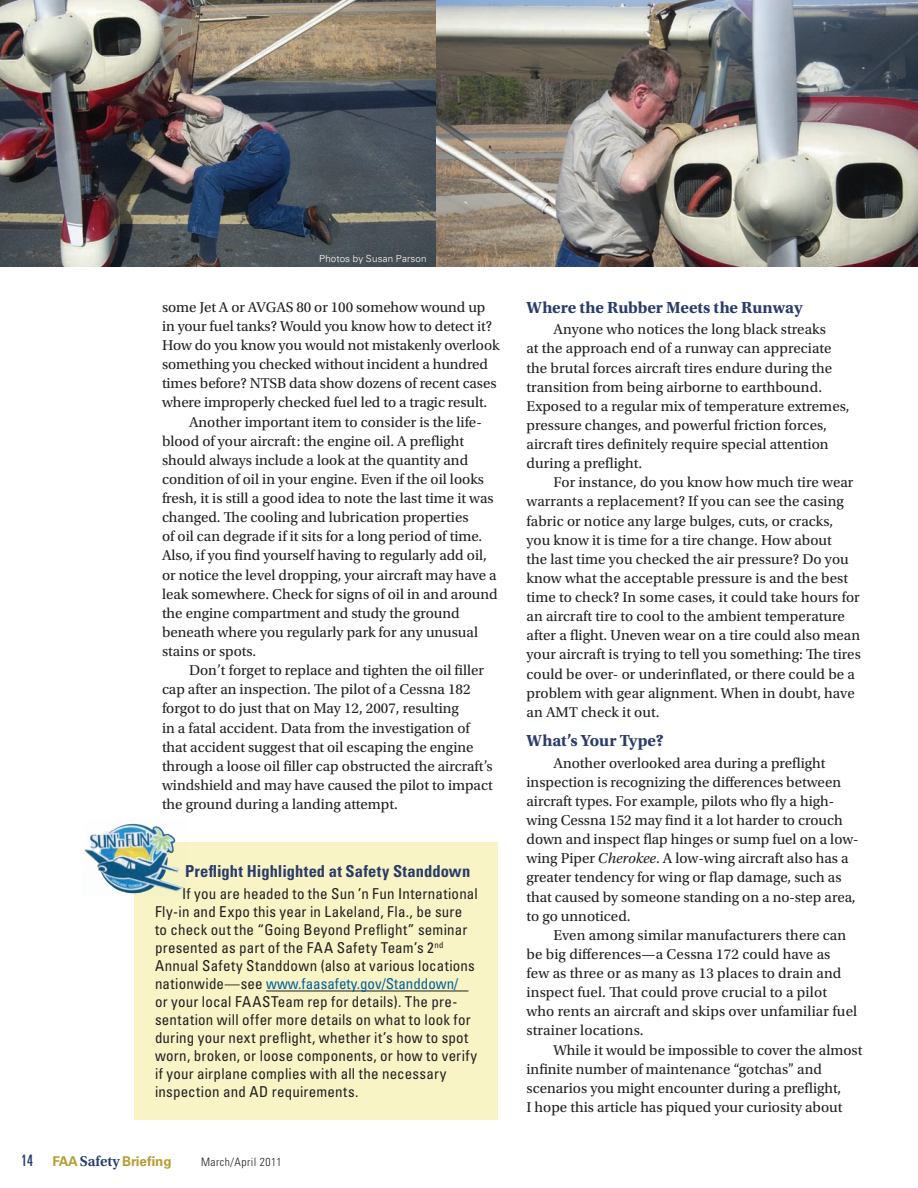
<style>
.page{position:relative;width:918px;height:1188px;background:#fff}
.page>*{position:absolute;margin:0;border:0;box-sizing:border-box;transform-origin:0 0}
.subhead_2{font:700 16.8px "Utopia Std";letter-spacing:-.005em;color:#2b3c6b}
.side_bar_head{font:700 condensed 16.5px "Univers LT Std";letter-spacing:.01em;color:#2b3c6b}
.body1{font:15px/19px "Utopia Std";color:#231f20}
.side_bar_body{font:condensed 15px/18px "Univers LT Std";letter-spacing:.015em;color:#231f20}
.t1{font:700 13.5px "Univers LT Std";color:#b49e32}
.t2{font:300 condensed 11.55px "Univers LT Std";letter-spacing:.04em;color:#231f20}
.photo_credit{font:300 9.75px "Univers LT Std";letter-spacing:.015em;color:#fff}
.s1{color:#01609b}
.s2{font-weight:400;font-stretch:ultra-condensed;font-size:15.75px;color:#253b6c}
.s3{font-family:"Utopia Std";font-weight:600;font-size:15px;color:#253b6c}
.s4{font-style:italic}
</style>
<div class="page">
<div style="left:135px;top:843px;width:363px;height:277px;background:#f8f4c6"></div>
<hr style="left:266px;top:991px;width:202px;height:1px;background:#231f20">
<img style="left:84px;top:823px;width:101px;height:73px">
<img style="left:0;top:0;width:918px;height:267px">
<p class="photo_credit" style="left:319px;top:252px;width:109px">Photos by Susan Parson</p>
<p class="body1" style="left:162px;top:298px;width:339px">some Jet A or AVGAS 80 or 100 somehow wound up in your fuel tanks? Would you know how to detect it?<br>How do you know you would not mistakenly overlook something you checked without incident a hundred times before? NTSB data show dozens of recent cases where improperly checked fuel led to a tragic result.</p>
<p class="body1" style="left:162px;top:412px;width:337px;text-indent:27px">Another important item to consider is the life&shy;blood of your aircraft: the engine oil. A preflight should always include a look at the quantity and condition of oil in your engine. Even if the oil looks fresh, it is still a good idea to note the last time it was changed. The cooling and lubrication properties<br>of oil can degrade if it sits for a long period of time.<br>Also, if you find yourself having to regularly add oil, or notice the level dropping, your aircraft may have a leak somewhere. Check for signs of oil in and around the engine compartment and study the ground beneath where you regularly park for any unusual stains or spots.</p>
<p class="body1" style="left:162px;top:661px;width:332px;text-indent:27px">Don’t forget to replace and tighten the oil filler cap after an inspection. The pilot of a Cessna 182 forgot to do just that on May 12, 2007, resulting<br>in a fatal accident. Data from the investigation of that accident suggest that oil escaping the engine through a loose oil filler cap obstructed the aircraft’s windshield and may have caused the pilot to impact the ground during a landing attempt.</p>
<p class="side_bar_head" style="left:185px;top:861px;width:287px">Preflight Highlighted at Safety Standdown</p>
<p class="side_bar_body" style="left:155px;top:885px;width:324px;text-indent:27px">If you are headed to the Sun ’n Fun International Fly-in and Expo this year in Lakeland, Fla., be sure to check out the “Going Beyond Preflight” seminar presented as part of the FAA Safety Team’s 2<sup>nd </sup>Annual Safety Standdown (also at various locations nationwide—see <span class="s1">www.faasafety.gov/Standdown/<br></span>or your local FAASTeam rep for details). The pre&shy;sentation will offer more details on what to look for during your next preflight, whether it’s how to spot worn, broken, or loose components, or how to verify if your airplane complies with all the necessary inspection and AD requirements.</p>
<p class="t1" style="left:21px;top:1153px;width:152px"><span class="s2">14</span> FAA <span class="s3">Safety</span> Briefing</p>
<p class="t2" style="left:201px;top:1155px;width:82px">March/April 2011</p>
<p class="subhead_2" style="left:526px;top:298px;width:278px">Where the Rubber Meets the Runway</p>
<p class="body1" style="left:526px;top:320px;width:325px;text-indent:27px">Anyone who notices the long black streaks<br>at the approach end of a runway can appreciate the brutal forces aircraft tires endure during the transition from being airborne to earthbound.<br>Exposed to a regular mix of temperature extremes, pressure changes, and powerful friction forces, aircraft tires definitely require special attention during a preflight.</p>
<p class="body1" style="left:526px;top:473px;width:336px;text-indent:27px">For instance, do you know how much tire wear warrants a replacement? If you can see the casing fabric or notice any large bulges, cuts, or cracks,<br>you know it is time for a tire change. How about<br>the last time you checked the air pressure? Do you know what the acceptable pressure is and the best time to check? In some cases, it could take hours for an aircraft tire to cool to the ambient temperature after a flight. Uneven wear on a tire could also mean your aircraft is trying to tell you something: The tires could be over- or underinflated, or there could be a problem with gear alignment. When in doubt, have an AMT check it out.</p>
<p class="subhead_2" style="left:526px;top:731px;width:139px">What’s Your Type?</p>
<p class="body1" style="left:526px;top:753px;width:334px;text-indent:27px">Another overlooked area during a preflight inspection is recognizing the differences between aircraft types. For example, pilots who fly a high&shy;wing Cessna 152 may find it a lot harder to crouch down and inspect flap hinges or sump fuel on a low&shy;wing Piper <span class="s4">Cherokee</span>. A low-wing aircraft also has a greater tendency for wing or flap damage, such as that caused by someone standing on a no-step area, to go unnoticed.</p>
<p class="body1" style="left:526px;top:926px;width:332px;text-indent:27px">Even among similar manufacturers there can be big differences—a Cessna 172 could have as<br>few as three or as many as 13 places to drain and inspect fuel. That could prove crucial to a pilot who rents an aircraft and skips over unfamiliar fuel strainer locations.</p>
<p class="body1" style="left:526px;top:1040px;width:337px;text-indent:27px">While it would be impossible to cover the almost infinite number of maintenance “gotchas” and scenarios you might encounter during a preflight,<br>I hope this article has piqued your curiosity about</p>
</div>
